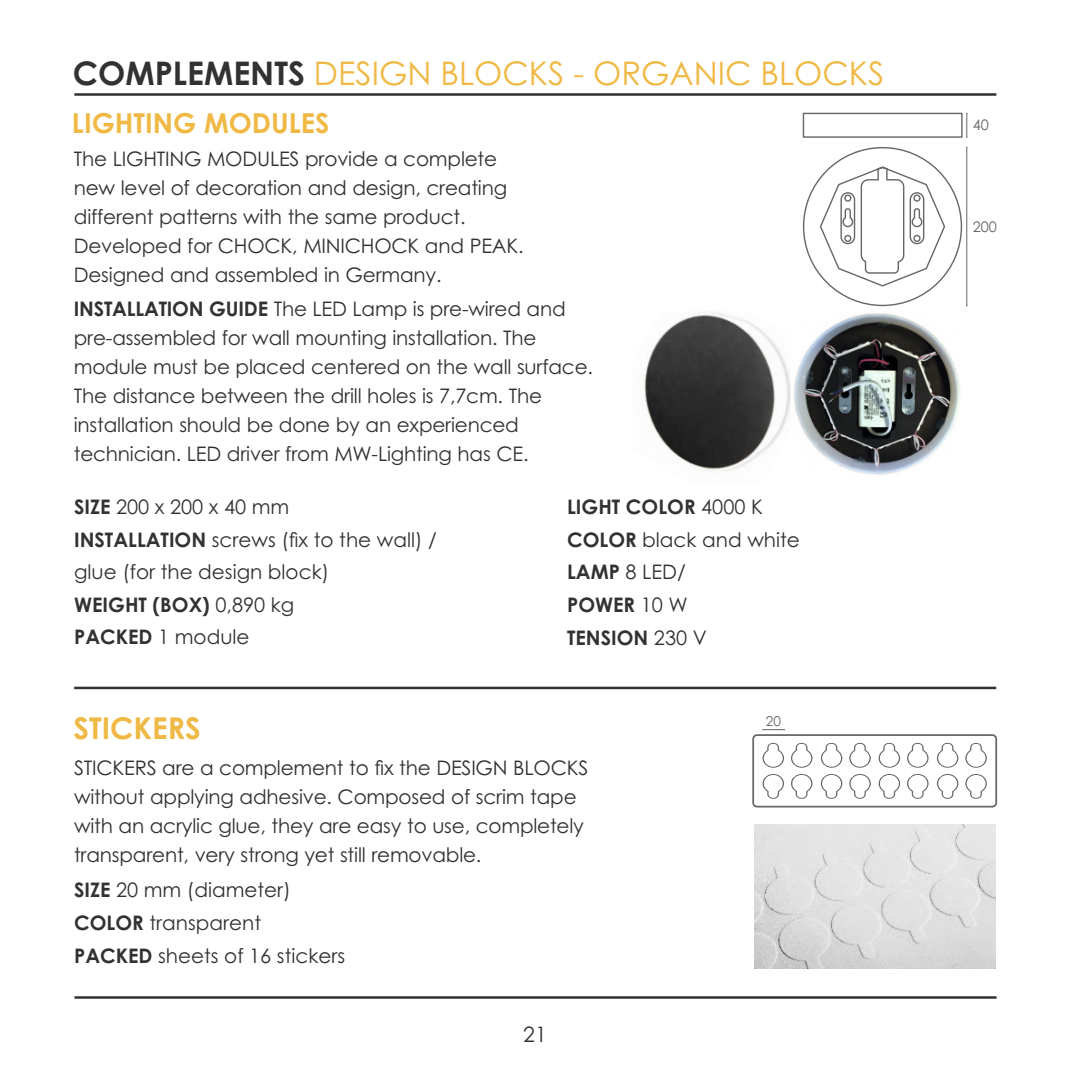
<style>
.page{position:relative;width:1071px;height:1092px;background:#fff}
.page>*{position:absolute;margin:0;border:0;box-sizing:border-box;transform-origin:0 0}
.t1{font:32.5px "Century Gothic";color:#f0b945}
.t2{font:700 30px "Century Gothic";color:#f0b945}
.t3{font:700 27.5px "Century Gothic";color:#f0b945}
.t4{font:21.25px "Century Gothic";color:#323232}
.t5{font:20px/29px "Century Gothic";letter-spacing:-.01em;color:#323232}
.t6{font:700 20px/32.8px "Century Gothic";color:#323232}
.t7{font:14.5px "Century Gothic";color:#676566}
.t8{font:13.75px "Century Gothic";color:#676566}
.s1{font-weight:700;color:#323232}
.s2{font-weight:700}
.s3{font-weight:400}
</style>
<div class="page">
<img style="left:644px;top:312px;width:147px;height:160px">
<img style="left:794px;top:313px;width:166px;height:162px">
<div style="left:802px;top:113px;width:160px;height:25px;border:1px solid #686868"></div>
<svg style="left:802px;top:146px;width:165px;height:161px"></svg>
<svg style="left:966px;top:113px;width:1px;height:25px"></svg>
<div style="left:752px;top:734px;width:244px;height:73px;border:2px solid #686868;border-radius:4px"></div>
<svg style="left:762px;top:743px;width:225px;height:56px"></svg>
<svg style="left:762px;top:729px;width:22px;height:1px"></svg>
<img style="left:754px;top:824px;width:240px;height:144px">
<hr style="left:74px;top:93px;width:922px;height:3px;background:#323232">
<hr style="left:74px;top:996px;width:922px;height:2px;background:#323232">
<hr style="left:74px;top:686px;width:921px;height:3px;background:#323232">
<h1 class="t1" style="left:73px;top:60px;width:812px"><span class="s1">COMPLEMENTS</span> DESIGN BLOCKS - ORGANIC BLOCKS</h1>
<h3 class="t3" style="left:72px;top:112px;width:259px">LIGHTING MODULES</h3>
<p class="t5" style="left:74px;top:146px;width:451px">The LIGHTING MODULES provide a complete new level of decoration and design, creating different patterns with the same product.<br>Developed for CHOCK, MINICHOCK and PEAK.<br>Designed and assembled in Germany.</p>
<p class="t5" style="left:74px;top:296px;width:520px"><span class="s2">INSTALLATION GUIDE</span> The LED Lamp is pre-wired and pre-assembled for wall mounting installation. The module must be placed centered on the wall surface.<br>The distance between the drill holes is 7,7cm. The installation should be done by an experienced technician. LED driver from MW-Lighting has CE.</p>
<p class="t5" style="left:74px;top:492px;width:364px;line-height:32.5px"><span class="s2">SIZE</span> 200 x 200 x 40 mm<br><span class="s2">INSTALLATION</span> screws (fix to the wall) / glue (for the design block)<br><span class="s2">WEIGHT (BOX)</span> 0,890 kg<br><span class="s2">PACKED</span> 1 module</p>
<p class="t6" style="left:567px;top:492px;width:234px">LIGHT COLOR <span class="s3">4000 K<br></span>COLOR <span class="s3">black and white<br></span>LAMP <span class="s3">8 LED/<br></span>POWER <span class="s3">10 W<br></span>TENSION <span class="s3">230 V</span></p>
<h2 class="t2" style="left:74px;top:716px;width:129px">STICKERS</h2>
<p class="t5" style="left:74px;top:755px;width:515px">STICKERS are a complement to fix the DESIGN BLOCKS without applying adhesive. Composed of scrim tape with an acrylic glue, they are easy to use, completely transparent, very strong yet still removable.</p>
<p class="t5" style="left:74px;top:875px;width:272px;line-height:32.8px"><span class="s2">SIZE</span> 20 mm (diameter)<br><span class="s2">COLOR</span> transparent<br><span class="s2">PACKED</span> sheets of 16 stickers</p>
<p class="t4" style="left:523px;top:1026px;width:25px">21</p>
<p class="t8" style="left:765px;top:716px;width:17px">20</p>
<p class="t7" style="left:972px;top:120px;width:18px">40</p>
<p class="t7" style="left:972px;top:221px;width:26px">200</p>
</div>
